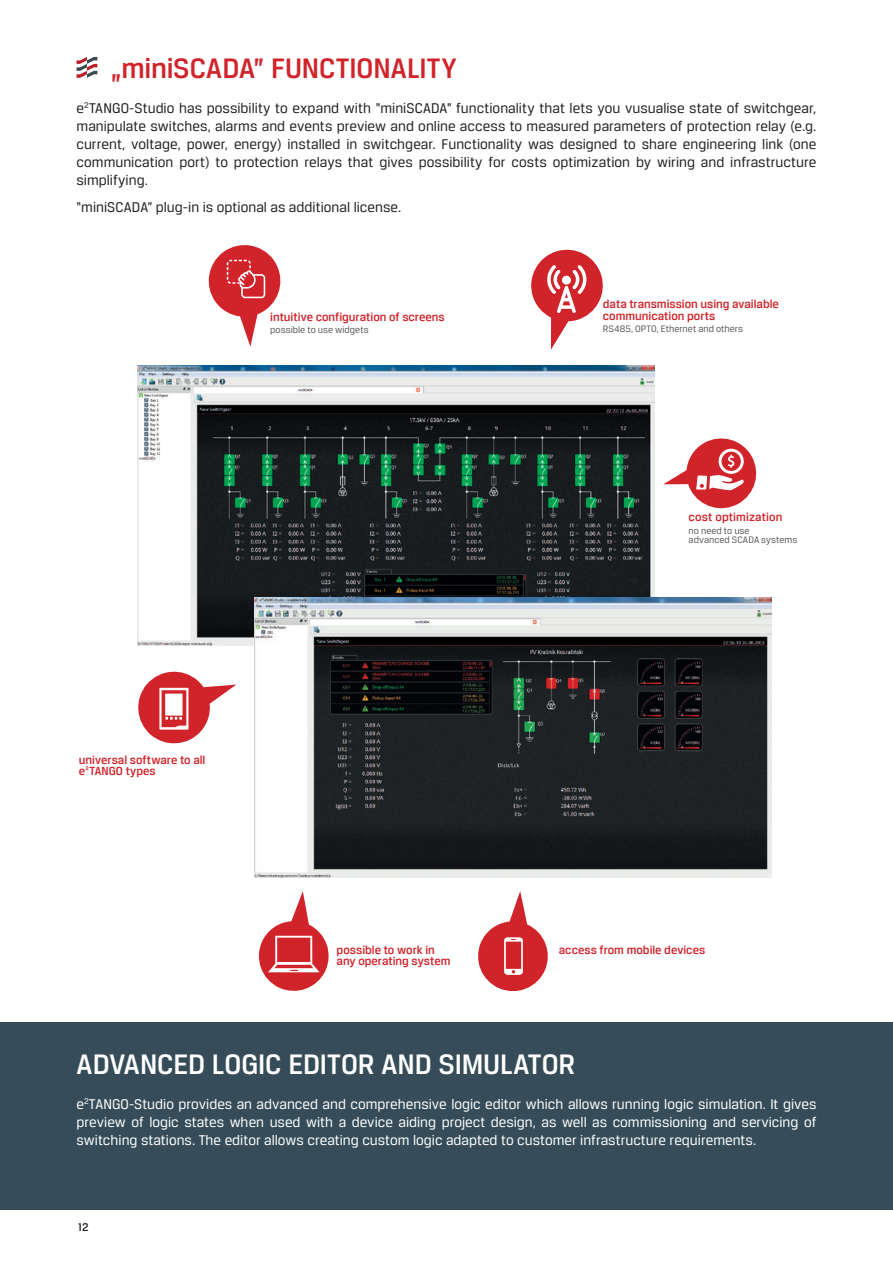
<style>
.page{position:relative;width:893px;height:1263px;background:#fff}
.page>*{position:absolute;margin:0;border:0;box-sizing:border-box;transform-origin:0 0}
.t1{font:500 30px "Breuer Text";letter-spacing:-.005em;color:#fff}
.duze_naglowki{font:500 30px "Breuer Text";color:#d1232a}
.Breuer_10pt_12int_2mm_przed{font:15px/18px "Breuer Text";color:#231f20;text-align:justify}
.Beuer_10pt__12int{font:15px/18px "Breuer Text";color:#fff;text-align:justify}
.t2{font:500 12.45px/11.2px "Breuer Text";color:#d1232a}
.t3{font:500 12px "Breuer Text";color:#231f20}
.t4{font:10.05px/8.7px "Breuer Text";letter-spacing:.005em;color:#57585a}
</style>
<div class="page">
<svg style="left:663px;top:438px;width:94px;height:71px"></svg>
<svg style="left:138px;top:671px;width:98px;height:73px"></svg>
<svg style="left:531px;top:249px;width:72px;height:101px"></svg>
<svg style="left:258px;top:891px;width:71px;height:100px"></svg>
<svg style="left:478px;top:891px;width:70px;height:100px"></svg>
<svg style="left:208px;top:245px;width:73px;height:102px"></svg>
<img style="left:137px;top:365px;width:518px;height:280px">
<img style="left:254px;top:597px;width:518px;height:281px">
<svg style="left:77px;top:57px;width:20px;height:21px"></svg>
<div style="left:0;top:1023px;width:893px;height:187px;background:#364d59"></div>
<p class="duze_naglowki" style="left:111px;top:51px;width:347px">„miniSCADA” FUNCTIONALITY</p>
<p class="Breuer_10pt_12int_2mm_przed" style="left:77px;top:99px;width:741px">e<sup>2</sup>TANGO-Studio has possibility to expand with “miniSCADA” functionality that lets you vusualise state of switchgear, manipulate switches, alarms and events preview and online access to measured parameters of protection relay (e.g. current, voltage, power, energy) installed in switchgear. Functionality was designed to share engineering link (one communication port) to protection relays that gives possibility for costs optimization by wiring and infrastructure simplifying.</p>
<p class="Breuer_10pt_12int_2mm_przed" style="left:77px;top:198px;width:326px">“miniSCADA” plug-in is optional as additional license.</p>
<p class="t2" style="left:270px;top:311px;width:176px">intuitive configuration of screens</p>
<p class="t4" style="left:270px;top:325px;width:100px">possible to use widgets</p>
<p class="t2" style="left:603px;top:298px;width:178px">data transmission using available communication ports</p>
<p class="t4" style="left:603px;top:324px;width:142px">RS485, OPTO, Ethernet and others</p>
<p class="t2" style="left:689px;top:511px;width:95px">cost optimization</p>
<p class="t4" style="left:689px;top:526px;width:110px">no need to use<br>advanced SCADA systems</p>
<p class="t2" style="left:79px;top:754px;width:128px">universal software to all e²TANGO types</p>
<p class="t2" style="left:337px;top:944px;width:115px">possible to work in any operating system</p>
<p class="t2" style="left:559px;top:944px;width:148px">access from mobile devices</p>
<p class="t1" style="left:77px;top:1048px;width:500px">ADVANCED LOGIC EDITOR AND SIMULATOR</p>
<p class="Beuer_10pt__12int" style="left:77px;top:1095px;width:741px">e<sup>2</sup>TANGO-Studio provides an advanced and comprehensive logic editor which allows running logic simulation. It gives preview of logic states when used with a device aiding project design, as well as commissioning and servicing of switching stations. The editor allows creating custom logic adapted to customer infrastructure requirements.</p>
<p class="t3" style="left:78px;top:1220px;width:12px">12</p>
</div>
